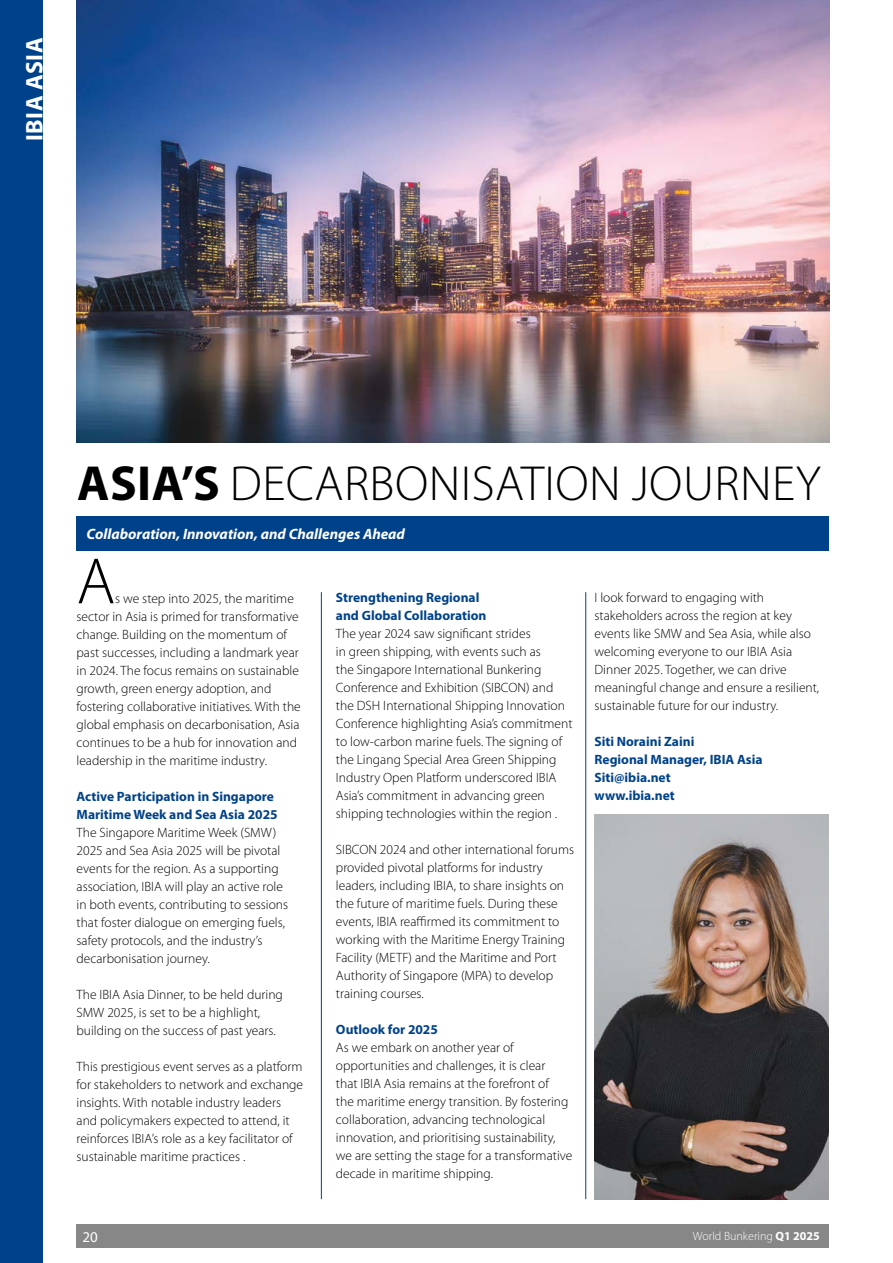
<style>
.page{position:relative;width:893px;height:1263px;background:#fff}
.page>*{position:absolute;margin:0;border:0;box-sizing:border-box;transform-origin:0 0}
.t1{font:300 66px "Myriad Pro";color:#000}
.t2{font:300 49.5px "Myriad Pro";letter-spacing:.01em;color:#000}
.t3{font:700 24px "Myriad Pro";letter-spacing:.02em;color:#fff}
.t4{font:italic 700 15px "Myriad Pro";color:#fff}
.t5{font:15px "Myriad Pro";color:#fff}
.t6{font:300 13.5px/18px "Myriad Pro";color:#000}
.t7{font:700 13.5px/18px "Myriad Pro";color:#004289}
.t8{font:300 12px "Myriad Pro";color:#fff}
.s1{font-weight:700}
</style>
<div class="page">
<div style="left:77px;top:1225px;width:752px;height:23px;background:#878787"></div>
<img style="left:594px;top:814px;width:234px;height:385px">
<div style="left:77px;top:517px;width:752px;height:34px;background:#004289"></div>
<hr style="left:321px;top:592px;width:1px;height:607px;background:#004289">
<hr style="left:585px;top:592px;width:1px;height:607px;background:#004289">
<div style="left:0;top:0;width:43px;height:1263px;background:#004289"></div>
<img style="left:77px;top:0;width:752px;height:442px">
<h3 class="t3" style="left:19px;top:141px;width:105px;rotate:-90deg">IBIA ASIA</h3>
<h2 class="t2" style="left:77px;top:453px;width:745px"><span class="s1">ASIA’S</span> DECARBONISATION JOURNEY</h2>
<p class="t4" style="left:86px;top:524px;width:320px">Collaboration, Innovation, and Challenges Ahead</p>
<h1 class="t1" style="left:77px;top:541px;width:40px">A</h1>
<p class="t6" style="left:594px;top:589px;width:226px">I look forward to engaging with stakeholders across the region at key events like SMW and Sea Asia, while also welcoming everyone to our IBIA Asia Dinner 2025. Together, we can drive meaningful change and ensure a resilient, sustainable future for our industry.</p>
<p class="t7" style="left:594px;top:732px;width:170px">Siti Noraini Zaini<br>Regional Manager, IBIA Asia<br>Siti@ibia.net<br>www.ibia.net</p>
<p class="t7" style="left:336px;top:588px;width:152px">Strengthening Regional and Global Collaboration</p>
<p class="t6" style="left:336px;top:624px;width:238px">The year 2024 saw significant strides<br>in green shipping, with events such as<br>the Singapore International Bunkering Conference and Exhibition (SIBCON) and the DSH International Shipping Innovation Conference highlighting Asia’s commitment to low-carbon marine fuels. The signing of the Lingang Special Area Green Shipping Industry Open Platform underscored IBIA Asia’s commitment in advancing green shipping technologies within the region .</p>
<p class="t6" style="left:336px;top:840px;width:240px">SIBCON 2024 and other international forums provided pivotal platforms for industry leaders, including IBIA, to share insights on the future of maritime fuels. During these events, IBIA reaffirmed its commitment to working with the Maritime Energy Training Facility (METF) and the Maritime and Port Authority of Singapore (MPA) to develop training courses.</p>
<p class="t7" style="left:336px;top:1020px;width:104px">Outlook for 2025</p>
<p class="t6" style="left:336px;top:1038px;width:238px">As we embark on another year of opportunities and challenges, it is clear<br>that IBIA Asia remains at the forefront of<br>the maritime energy transition. By fostering collaboration, advancing technological innovation, and prioritising sustainability, we are setting the stage for a transformative decade in maritime shipping.</p>
<p class="t6" style="left:77px;top:590px;width:226px;text-indent:39px">s we step into 2025, the maritime sector in Asia is primed for transformative change. Building on the momentum of past successes, including a landmark year in 2024. The focus remains on sustainable growth, green energy adoption, and fostering collaborative initiatives. With the global emphasis on decarbonisation, Asia continues to be a hub for innovation and leadership in the maritime industry.</p>
<p class="t7" style="left:77px;top:787px;width:203px">Active Participation in Singapore<br>Maritime Week and Sea Asia 2025</p>
<p class="t6" style="left:77px;top:824px;width:213px">The Singapore Maritime Week (SMW)<br>2025 and Sea Asia 2025 will be pivotal events for the region. As a supporting association, IBIA will play an active role in both events, contributing to sessions that foster dialogue on emerging fuels, safety protocols, and the industry’s decarbonisation journey.</p>
<p class="t6" style="left:77px;top:986px;width:208px">The IBIA Asia Dinner, to be held during<br>SMW 2025, is set to be a highlight, building on the success of past years.</p>
<p class="t6" style="left:77px;top:1058px;width:228px">This prestigious event serves as a platform for stakeholders to network and exchange insights. With notable industry leaders and policymakers expected to attend, it reinforces IBIA’s role as a key facilitator of sustainable maritime practices .</p>
<p class="t5" style="left:82px;top:1227px;width:17px">20</p>
<p class="t8" style="left:693px;top:1229px;width:128px">World Bunkering <span class="s1">Q1 2025</span></p>
</div>
